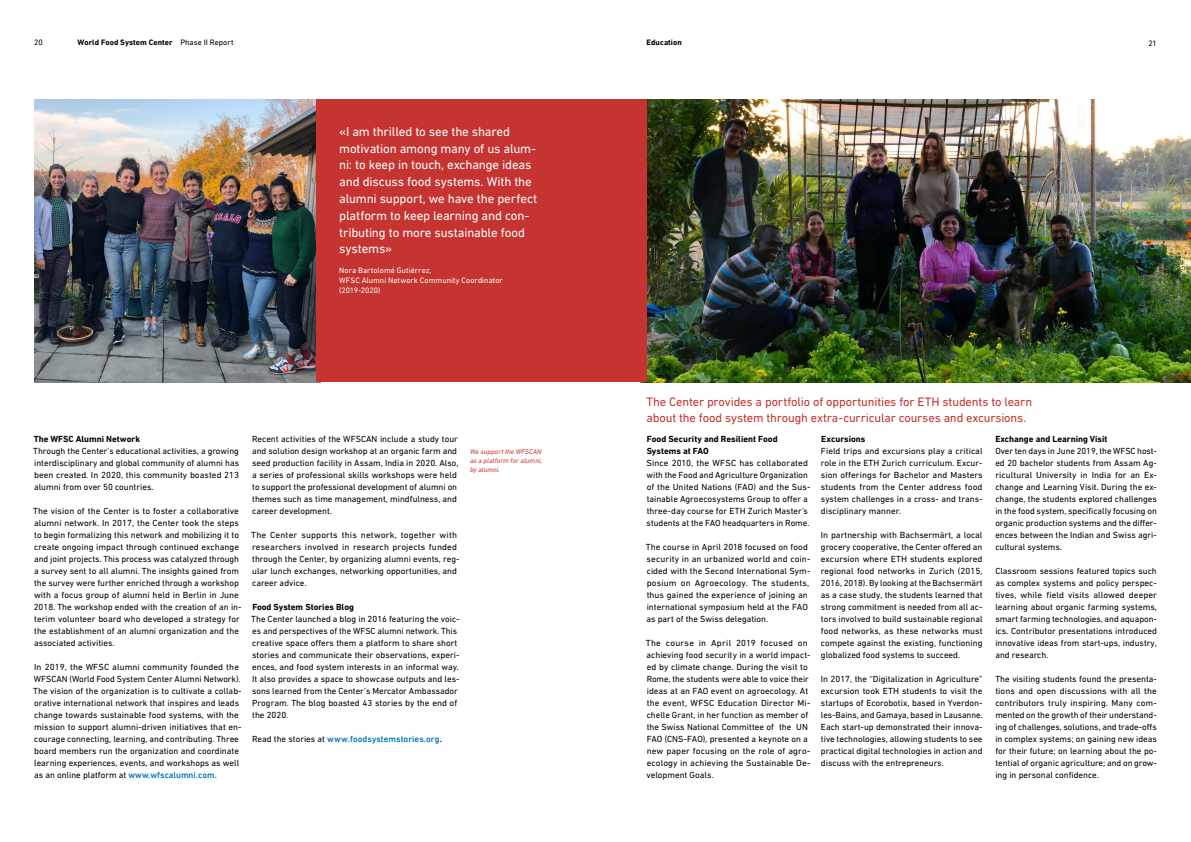
<style>
.page{position:relative;width:1191px;height:842px;background:#fff}
.page>*{position:absolute;margin:0;border:0;box-sizing:border-box;transform-origin:0 0}
.t1{font:13px/16.8px "DIN Next W1 G";letter-spacing:-.015em;color:#fff}
.t2{font:12.5px/16px "DIN Next W1 G";letter-spacing:-.01em;color:#c53431}
.t3{font:9px/12px "DIN Next W1 G";color:#000}
.t4{font:700 9px/12px "DIN Next W1 G";color:#000}
.t5{font:500 9px "DIN Next W1 G";letter-spacing:.005em;color:#0072bc}
.t6{font:8px/10px "DIN Next W1 G";letter-spacing:.005em;color:#fff}
.t7{font:700 8px "DIN Next W1 G";letter-spacing:.01em;color:#000}
.t8{font:8px "DIN Next W1 G";color:#000}
.t9{font:italic 7px/9px "DIN Next W1 G";letter-spacing:.005em;color:#c53431;text-align:justify}
.s1{font-weight:400}
.s2{font-weight:500;color:#0072bc}
.s3{font-weight:400;color:#000}
.s4{color:#000}
</style>
<div class="page">
<img style="left:34px;top:99px;width:282px;height:283px">
<img style="left:646px;top:99px;width:545px;height:283px">
<div style="left:316px;top:99px;width:330px;height:283px;background:#c53431"></div>
<p class="t8" style="left:34px;top:38px;width:10px">20</p>
<p class="t7" style="left:78px;top:38px;width:157px">World Food System Center <span class="s1">Phase II Report</span></p>
<p class="t7" style="left:646px;top:38px;width:37px">Education</p>
<p class="t8" style="left:1148px;top:38px;width:10px">21</p>
<p class="t1" style="left:339px;top:123px;width:200px">«I am thrilled to see the shared motivation among many of us alum&shy;ni: to keep in touch, exchange ideas and discuss food systems. With the alumni support, we have the perfect platform to keep learning and con&shy;tributing to more sustainable food systems»</p>
<p class="t6" style="left:339px;top:266px;width:165px">Nora Bartolomé Gutiérrez,<br>WFSC Alumni Network Community Coordinator (2019-2020)</p>
<p class="t4" style="left:34px;top:433px;width:108px">The WFSC Alumni Network</p>
<p class="t3" style="left:33px;top:445px;width:207px;text-align:justify">Through the Center’s educational activities, a growing interdisciplinary and global community of alumni has been created. In 2020, this community boasted 213 alumni from over 50 countries.</p>
<p class="t3" style="left:33px;top:505px;width:210px">The vision of the Center is to foster a collaborative alumni network. In 2017, the Center took the steps to begin formalizing this network and mobilizing it to create ongoing impact through continued exchange and joint projects. This process was catalyzed through a survey sent to all alumni. The insights gained from the survey were further enriched through a workshop with a focus group of alumni held in Berlin in June 2018. The workshop ended with the creation of an in&shy;terim volunteer board who developed a strategy for the establishment of an alumni organization and the associated activities.</p>
<p class="t3" style="left:33px;top:661px;width:210px">In 2019, the WFSC alumni community founded the WFSCAN (World Food System Center Alumni Network).<br>The vision of the organization is to cultivate a collab&shy;orative international network that inspires and leads change towards sustainable food systems, with the mission to support alumni-driven initiatives that en&shy;courage connecting, learning, and contributing. Three board members run the organization and coordinate learning experiences, events, and workshops as well as an online platform at <span class="s2">www.wfscalumni.com</span>.</p>
<p class="t3" style="left:252px;top:433px;width:208px">Recent activities of the WFSCAN include a study tour and solution design workshop at an organic farm and seed production facility in Assam, India in 2020. Also, a series of professional skills workshops were held to support the professional development of alumni on themes such as time management, mindfulness, and career development.</p>
<p class="t3" style="left:251px;top:529px;width:210px">The Center supports this network, together with researchers involved in research projects funded through the Center, by organizing alumni events, reg&shy;ular lunch exchanges, networking opportunities, and career advice.</p>
<p class="t4" style="left:252px;top:601px;width:103px">Food System Stories Blog</p>
<p class="t3" style="left:251px;top:613px;width:210px">The Center launched a blog in 2016 featuring the voic&shy;es and perspectives of the WFSC alumni network. This creative space offers them a platform to share short stories and communicate their observations, experi&shy;ences, and food system interests in an informal way.<br>It also provides a space to showcase outputs and les&shy;sons learned from the Center’s Mercator Ambassador Program. The blog boasted 43 stories by the end of the 2020.</p>
<p class="t5" style="left:252px;top:734px;width:191px"><span class="s3">Read the stories at</span> www.foodsystemstories.org<span class="s4">.</span></p>
<p class="t9" style="left:470px;top:447px;width:74px">We support the WFSCAN as a platform for alumni, by alumni.</p>
<h2 class="t2" style="left:646px;top:394px;width:387px">The Center provides a portfolio of opportunities for ETH students to learn about the food system through extra-curricular courses and excursions.</h2>
<p class="t4" style="left:646px;top:433px;width:133px">Food Security and Resilient Food<br>Systems at FAO</p>
<p class="t3" style="left:646px;top:457px;width:165px">Since 2010, the WFSC has collaborated with the Food and Agriculture Organization of the United Nations (FAO) and the Sus&shy;tainable Agroecosystems Group to offer a three-day course for ETH Zurich Master’s students at the FAO headquarters in Rome.</p>
<p class="t3" style="left:646px;top:541px;width:166px">The course in April 2018 focused on food security in an urbanized world and coin&shy;cided with the Second International Sym&shy;posium on Agroecology. The students, thus gained the experience of joining an international symposium held at the FAO as part of the Swiss delegation.</p>
<p class="t3" style="left:646px;top:637px;width:166px">The course in April 2019 focused on achieving food security in a world impact&shy;ed by climate change. During the visit to Rome, the students were able to voice their ideas at an FAO event on agroecology. At the event, WFSC Education Director Mi&shy;chelle Grant, in her function as member of the Swiss National Committee of the UN FAO (CNS-FAO), presented a keynote on a new paper focusing on the role of agro&shy;ecology in achieving the Sustainable De&shy;velopment Goals.</p>
<p class="t4" style="left:821px;top:433px;width:46px">Excursions</p>
<p class="t3" style="left:821px;top:445px;width:163px;text-align:justify">Field trips and excursions play a critical role in the ETH Zurich curriculum. Excur&shy;sion offerings for Bachelor and Masters students from the Center address food system challenges in a cross- and trans&shy;disciplinary manner.</p>
<p class="t3" style="left:821px;top:529px;width:163px;text-align:justify">In partnership with Bachsermärt, a local grocery cooperative, the Center offered an excursion where ETH students explored regional food networks in Zurich (2015, 2016, 2018). By looking at the Bachsermärt as a case study, the students learned that strong commitment is needed from all ac&shy;tors involved to build sustainable regional food networks, as these networks must compete against the existing, functioning globalized food systems to succeed.</p>
<p class="t3" style="left:821px;top:673px;width:163px;text-align:justify">In 2017, the “Digitalization in Agriculture” excursion took ETH students to visit the startups of Ecorobotix, based in Yverdon&shy;les-Bains, and Gamaya, based in Lausanne.<br>Each start-up demonstrated their innova&shy;tive technologies, allowing students to see practical digital technologies in action and discuss with the entrepreneurs.</p>
<p class="t4" style="left:995px;top:433px;width:114px">Exchange and Learning Visit</p>
<p class="t3" style="left:995px;top:445px;width:163px;text-align:justify">Over ten days in June 2019, the WFSC host&shy;ed 20 bachelor students from Assam Ag&shy;ricultural University in India for an Ex&shy;change and Learning Visit. During the ex&shy;change, the students explored challenges in the food system, specifically focusing on organic production systems and the differ&shy;ences between the Indian and Swiss agri&shy;cultural systems.</p>
<p class="t3" style="left:995px;top:565px;width:163px;text-align:justify">Classroom sessions featured topics such as complex systems and policy perspec&shy;tives, while field visits allowed deeper learning about organic farming systems, smart farming technologies, and aquapon&shy;ics. Contributor presentations introduced innovative ideas from start-ups, industry, and research.</p>
<p class="t3" style="left:995px;top:673px;width:163px;text-align:justify">The visiting students found the presenta&shy;tions and open discussions with all the contributors truly inspiring. Many com&shy;mented on the growth of their understand&shy;ing of challenges, solutions, and trade-offs in complex systems; on gaining new ideas for their future; on learning about the po&shy;tential of organic agriculture; and on grow&shy;ing in personal confidence.</p>
</div>
